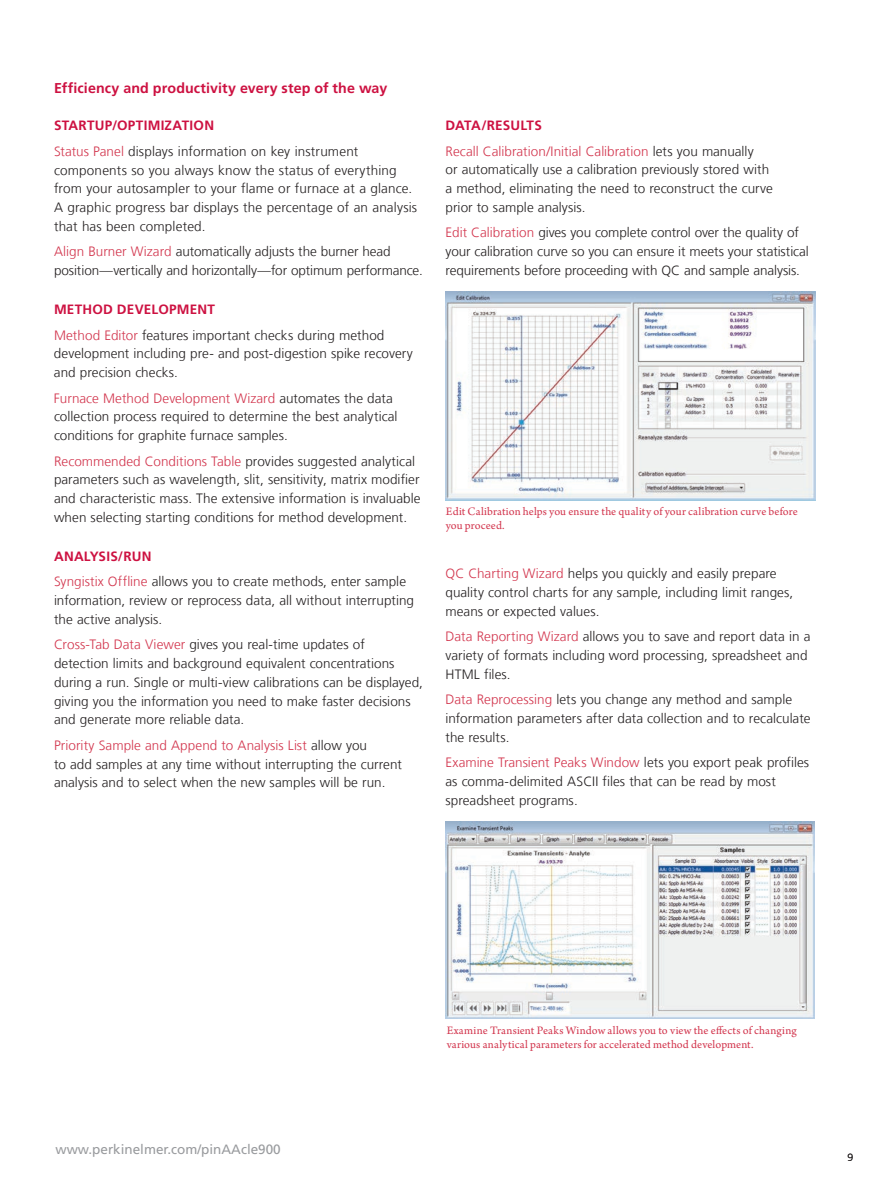
<style>
.page{position:relative;width:891px;height:1188px;background:#fff}
.page>*{position:absolute;margin:0;border:0;box-sizing:border-box;transform-origin:0 0}
.t1{font:700 14.25px "Frutiger LT Com";letter-spacing:.005em;color:#cd1141}
.Copy_-_Subheads{font:300 13.5px/18.8px "Frutiger LT Com";color:#231f20}
.Copy_-_Subheads-2{font:700 13.5px "Frutiger LT Com";letter-spacing:.015em;color:#cd1141}
.t2{font:13.5px "Frutiger LT Com";color:#999b9e}
.Copy_-_Captions{font:12px/13.5px "Arno Pro";letter-spacing:.01em;color:#d2354d}
.t3{font:300 10.5px "Frutiger LT Com";color:#231f20}
.s1{color:#d2354d}
</style>
<div class="page">
<img style="left:446px;top:292px;width:369px;height:208px">
<img style="left:446px;top:822px;width:368px;height:197px">
<p class="t1" style="left:54px;top:79px;width:335px">Efficiency and productivity every step of the way</p>
<p class="Copy_-_Subheads-2" style="left:54px;top:118px;width:162px">STARTUP/OPTIMIZATION</p>
<p class="Copy_-_Subheads" style="left:54px;top:142px;width:365px"><span class="s1">Status Panel</span> displays information on key instrument components so you always know the status of everything from your autosampler to your flame or furnace at a glance.<br>A graphic progress bar displays the percentage of an analysis that has been completed.</p>
<p class="Copy_-_Subheads" style="left:54px;top:242px;width:370px"><span class="s1">Align Burner Wizard</span> automatically adjusts the burner head position—vertically and horizontally—for optimum performance.</p>
<p class="Copy_-_Subheads-2" style="left:54px;top:301px;width:163px">METHOD DEVELOPMENT</p>
<p class="Copy_-_Subheads" style="left:54px;top:326px;width:360px"><span class="s1">Method Editor</span> features important checks during method development including pre- and post-digestion spike recovery and precision checks.</p>
<p class="Copy_-_Subheads" style="left:54px;top:389px;width:345px"><span class="s1">Furnace Method Development Wizard</span> automates the data collection process required to determine the best analytical conditions for graphite furnace samples.</p>
<p class="Copy_-_Subheads" style="left:54px;top:452px;width:368px"><span class="s1">Recommended Conditions Table</span> provides suggested analytical parameters such as wavelength, slit, sensitivity, matrix modifier and characteristic mass. The extensive information is invaluable when selecting starting conditions for method development.</p>
<p class="Copy_-_Subheads-2" style="left:54px;top:548px;width:99px">ANALYSIS/RUN</p>
<p class="Copy_-_Subheads" style="left:54px;top:572px;width:362px"><span class="s1">Syngistix Offline</span> allows you to create methods, enter sample information, review or reprocess data, all without interrupting the active analysis.</p>
<p class="Copy_-_Subheads" style="left:54px;top:635px;width:370px"><span class="s1">Cross-Tab Data Viewer</span> gives you real-time updates of detection limits and background equivalent concentrations during a run. Single or multi-view calibrations can be displayed, giving you the information you need to make faster decisions and generate more reliable data.</p>
<p class="Copy_-_Subheads" style="left:54px;top:736px;width:349px"><span class="s1">Priority Sample and Append to Analysis List</span> allow you<br>to add samples at any time without interrupting the current analysis and to select when the new samples will be run.</p>
<p class="Copy_-_Subheads-2" style="left:446px;top:117px;width:98px">DATA/RESULTS</p>
<p class="Copy_-_Subheads" style="left:446px;top:142px;width:329px"><span class="s1">Recall Calibration/Initial Calibration</span> lets you manually<br>or automatically use a calibration previously stored with a method, eliminating the need to reconstruct the curve prior to sample analysis.</p>
<p class="Copy_-_Subheads" style="left:446px;top:223px;width:365px"><span class="s1">Edit Calibration</span> gives you complete control over the quality of your calibration curve so you can ensure it meets your statistical requirements before proceeding with QC and sample analysis.</p>
<p class="Copy_-_Captions" style="left:446px;top:506px;width:354px">Edit Calibration helps you ensure the quality of your calibration curve before you proceed.</p>
<p class="Copy_-_Subheads" style="left:446px;top:564px;width:349px"><span class="s1">QC Charting Wizard</span> helps you quickly and easily prepare quality control charts for any sample, including limit ranges, means or expected values.</p>
<p class="Copy_-_Subheads" style="left:446px;top:627px;width:367px"><span class="s1">Data Reporting Wizard</span> allows you to save and report data in a variety of formats including word processing, spreadsheet and<br>HTML files.</p>
<p class="Copy_-_Subheads" style="left:446px;top:690px;width:367px"><span class="s1">Data Reprocessing</span> lets you change any method and sample information parameters after data collection and to recalculate the results.</p>
<p class="Copy_-_Subheads" style="left:446px;top:753px;width:365px"><span class="s1">Examine Transient Peaks Window</span> lets you export peak profiles as comma-delimited ASCII files that can be read by most spreadsheet programs.</p>
<p class="t2" style="left:56px;top:1142px;width:227px">www.perkinelmer.com/pinAAcle900</p>
<p class="Copy_-_Captions" style="left:447px;top:1025px;width:352px">Examine Transient Peaks Window allows you to view the effects of changing various analytical parameters for accelerated method development.</p>
<p class="t3" style="left:848px;top:1151px;width:7px">9</p>
</div>
